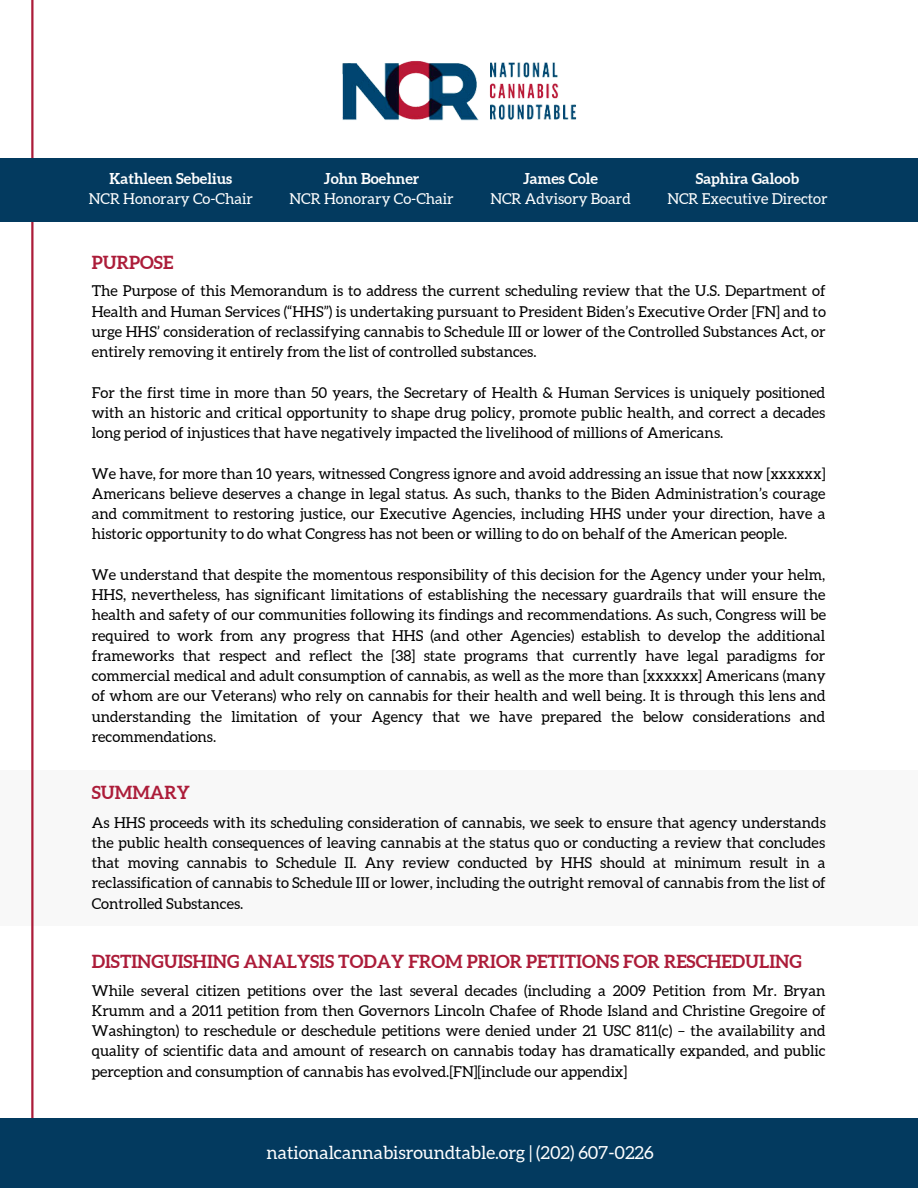
<style>
.page{position:relative;width:918px;height:1188px;background:#fff}
.page>*{position:absolute;margin:0;border:0;box-sizing:border-box;transform-origin:0 0}
.t1{font:700 18px "Aleo";color:#ac1c39}
.t2{font:18px "Aleo";color:#fff}
.t3{font:15px/20.2px "Aleo";color:#000;text-align:justify}
.t4{font:15px "Aleo";color:#fff}
.t5{font:700 15px "Aleo";color:#fff}
</style>
<div class="page">
<div style="left:0;top:770px;width:918px;height:156px;background:#f8f8f8"></div>
<hr style="left:31px;top:0;width:3px;height:1188px;background:#ac1c39">
<img style="left:342px;top:61px;width:235px;height:60px">
<div style="left:0;top:158px;width:918px;height:64px;background:#033a5f"></div>
<div style="left:0;top:1119px;width:918px;height:69px;background:#033a5f"></div>
<p class="t5" style="left:110px;top:170px;width:124px">Kathleen Sebelius</p>
<p class="t4" style="left:89px;top:190px;width:166px">NCR Honorary Co-Chair</p>
<p class="t1" style="left:92px;top:252px;width:83px">PURPOSE</p>
<p class="t5" style="left:324px;top:170px;width:97px">John Boehner</p>
<p class="t4" style="left:290px;top:190px;width:166px">NCR Honorary Co-Chair</p>
<p class="t5" style="left:523px;top:170px;width:76px">James Cole</p>
<p class="t4" style="left:490px;top:190px;width:142px">NCR Advisory Board</p>
<p class="t5" style="left:696px;top:170px;width:105px">Saphira Galoob</p>
<p class="t4" style="left:667px;top:190px;width:162px">NCR Executive Director</p>
<p class="t3" style="left:92px;top:281px;width:736px">The Purpose of this Memorandum is to address the current scheduling review that the U.S. Department of Health and Human Services (“HHS”) is undertaking pursuant to President Biden’s Executive Order [FN] and to urge HHS’ consideration of reclassifying cannabis to Schedule III or lower of the Controlled Substances Act, or entirely removing it entirely from the list of controlled substances.</p>
<p class="t3" style="left:92px;top:382px;width:735px">For the first time in more than 50 years, the Secretary of Health &amp; Human Services is uniquely positioned with an historic and critical opportunity to shape drug policy, promote public health, and correct a decades long period of injustices that have negatively impacted the livelihood of millions of Americans.</p>
<p class="t3" style="left:92px;top:463px;width:735px">We have, for more than 10 years, witnessed Congress ignore and avoid addressing an issue that now [xxxxxx] Americans believe deserves a change in legal status. As such, thanks to the Biden Administration’s courage and commitment to restoring justice, our Executive Agencies, including HHS under your direction, have a historic opportunity to do what Congress has not been or willing to do on behalf of the American people.</p>
<p class="t3" style="left:92px;top:564px;width:736px">We understand that despite the momentous responsibility of this decision for the Agency under your helm, HHS, nevertheless, has significant limitations of establishing the necessary guardrails that will ensure the health and safety of our communities following its findings and recommendations. As such, Congress will be required to work from any progress that HHS (and other Agencies) establish to develop the additional frameworks that respect and reflect the [38] state programs that currently have legal paradigms for commercial medical and adult consumption of cannabis, as well as the more than [xxxxxx] Americans (many of whom are our Veterans) who rely on cannabis for their health and well being. It is through this lens and understanding the limitation of your Agency that we have prepared the below considerations and recommendations.</p>
<p class="t1" style="left:92px;top:783px;width:100px">SUMMARY</p>
<p class="t3" style="left:92px;top:812px;width:736px">As HHS proceeds with its scheduling consideration of cannabis, we seek to ensure that agency understands the public health consequences of leaving cannabis at the status quo or conducting a review that concludes that moving cannabis to Schedule II. Any review conducted by HHS should at minimum result in a reclassification of cannabis to Schedule III or lower, including the outright removal of cannabis from the list of Controlled Substances.</p>
<p class="t1" style="left:92px;top:951px;width:711px">DISTINGUISHING ANALYSIS TODAY FROM PRIOR PETITIONS FOR RESCHEDULING</p>
<p class="t3" style="left:92px;top:980px;width:736px">While several citizen petitions over the last several decades (including a 2009 Petition from Mr. Bryan Krumm and a 2011 petition from then Governors Lincoln Chafee of Rhode Island and Christine Gregoire of Washington) to reschedule or deschedule petitions were denied under 21 USC 811(c) – the availability and quality of scientific data and amount of research on cannabis today has dramatically expanded, and public perception and consumption of cannabis has evolved.[FN][include our appendix]</p>
<p class="t2" style="left:267px;top:1142px;width:389px">nationalcannabisroundtable.org | (202) 607-0226</p>
</div>
